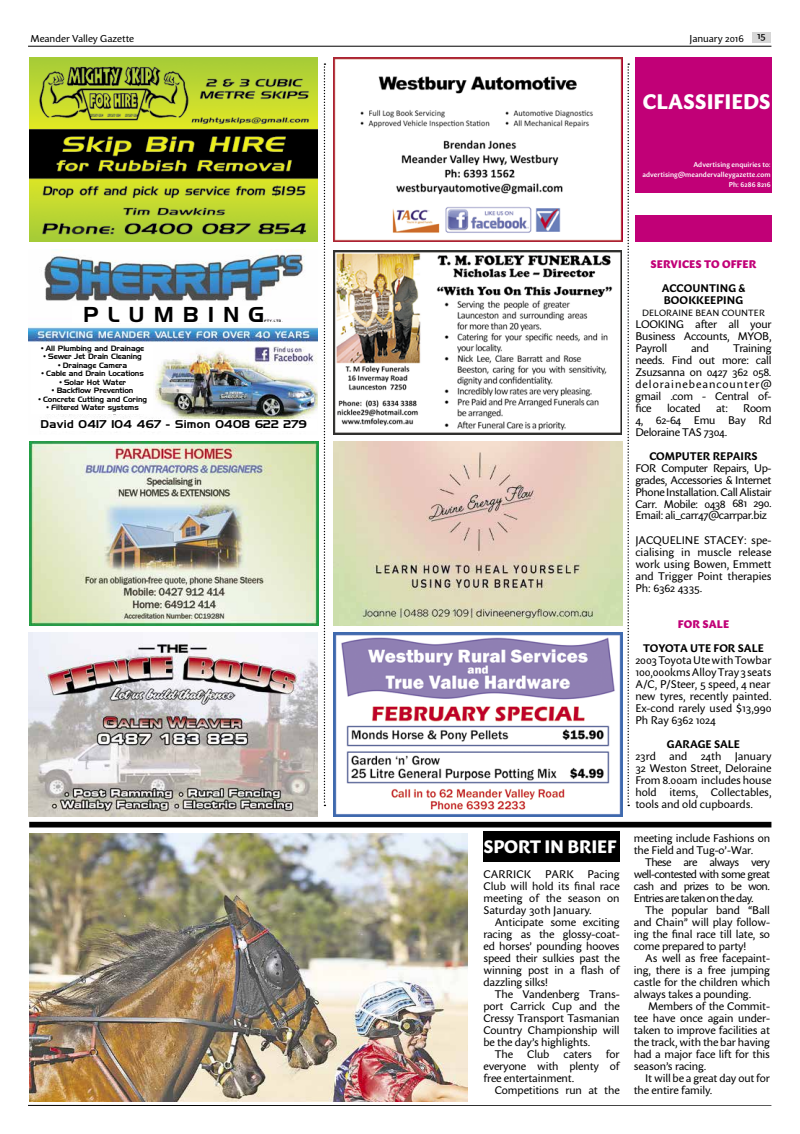
<style>
.page{position:relative;width:800px;height:1134px;background:#fff}
.page>*{position:absolute;margin:0;border:0;box-sizing:border-box;transform-origin:0 0}
.t1{font:800 21px "Sharik Sans";letter-spacing:-.005em;color:#fff}
.t2{font:21px "Handel Gothic";letter-spacing:.43em;color:#000}
.t3{font:800 18px "Sharik Sans";letter-spacing:-.01em;color:#fff}
.t4{font:11px/12px "Sharik Sans";letter-spacing:-.01em;color:#000;text-align:justify}
.t5{font:700 11px/12px "Sharik Sans";color:#000}
.t6{font:11px "Handel Gothic";letter-spacing:.03em;color:#000}
.t7{font:11px "Sharik Sans";letter-spacing:-.03em;color:#000}
.t8{font:900 11px "Sharik Sans";letter-spacing:.01em;color:#c10077}
.t9{font:11px "Sharik Sans";letter-spacing:.01em;color:#000}
.t10{font:10px "Sharik Sans";letter-spacing:-.005em;color:#000}
.t11{font:500 10px "Sharik Sans";color:#000}
.t12{font:9px "Sharik Sans";letter-spacing:.01em;color:#000}
.t13{font:7.5px "Handel Gothic";letter-spacing:-.01em;color:#000}
.t14{font:600 7px/10px "Sharik Sans";letter-spacing:.01em;color:#fff;text-align:right}
.t15{font:3px "Handel Gothic";letter-spacing:.26em;color:#000}
</style>
<div class="page">
<div style="left:751px;top:32px;width:19px;height:11px;background:#d6d6d6"></div>
<hr style="left:28px;top:46px;width:743px;height:1px;background:#000">
<svg style="left:28px;top:1105px;width:743px;height:1px"></svg>
<img style="left:333px;top:441px;width:289px;height:184px">
<img style="left:333px;top:58px;width:289px;height:184px">
<div style="left:635px;top:58px;width:136px;height:135px;background:#c10077"></div>
<div style="left:635px;top:215px;width:136px;height:27px;background:#c10077"></div>
<svg style="left:627px;top:63px;width:2px;height:743px"></svg>
<img style="left:28px;top:250px;width:290px;height:169px">
<div style="left:72px;top:306px;width:192px;height:17px;background:#fff"></div>
<div style="left:264px;top:320px;width:19px;height:5px;background:#fff"></div>
<div style="left:31px;top:345px;width:122px;height:69px;background:#fff"></div>
<img style="left:333px;top:250px;width:288px;height:184px">
<img style="left:29px;top:58px;width:288px;height:184px">
<svg style="left:323px;top:63px;width:2px;height:743px"></svg>
<img style="left:29px;top:441px;width:289px;height:184px">
<div style="left:29px;top:822px;width:742px;height:5px;background:#000"></div>
<img style="left:28px;top:632px;width:289px;height:185px">
<img style="left:333px;top:632px;width:289px;height:185px">
<div style="left:483px;top:831px;width:136px;height:30px;background:#000"></div>
<img style="left:29px;top:833px;width:438px;height:268px">
<p class="t10" style="left:30px;top:32px;width:105px">Meander Valley Gazette</p>
<p class="t11" style="left:756px;top:29px;width:10px">15</p>
<p class="t10" style="left:689px;top:32px;width:56px">January 2016</p>
<h1 class="t1" style="left:642px;top:87px;width:129px">CLASSIFIEDS</h1>
<h1 class="t2" style="left:83px;top:305px;width:182px">PLUMBING</h1>
<p class="t15" style="left:264px;top:320px;width:20px">PTY.LTD.</p>
<p class="t13" style="left:40px;top:345px;width:105px">• All Plumbing and Drainage</p>
<p class="t13" style="left:42px;top:353px;width:101px">• Sewer Jet Drain Cleaning</p>
<p class="t13" style="left:57px;top:362px;width:71px">• Drainage Camera</p>
<p class="t13" style="left:41px;top:370px;width:105px">• Cable and Drain Locations</p>
<p class="t13" style="left:58px;top:379px;width:69px">• Solar Hot Water</p>
<p class="t13" style="left:51px;top:387px;width:84px">• Backflow Prevention</p>
<p class="t13" style="left:37px;top:396px;width:111px">• Concrete Cutting and Coring</p>
<p class="t13" style="left:46px;top:404px;width:95px">• Filtered Water systems</p>
<p class="t6" style="left:41px;top:419px;width:267px">David 0417 104 467 - Simon 0408 622 279</p>
<p class="t14" style="left:642px;top:159px;width:130px">Advertising enquiries to: advertising@meandervalleygazette.com<br>Ph: 6286 8216</p>
<h2 class="t3" style="left:483px;top:834px;width:134px">SPORT IN BRIEF</h2>
<p class="t9" style="left:483px;top:867px;width:49px">CARRICK</p>
<p class="t4" style="left:545px;top:868px;width:30px">PARK</p>
<p class="t4" style="left:483px;top:868px;width:138px;text-indent:104px">Pacing Club will hold its final race meeting of the season on Saturday 30th January.</p>
<p class="t4" style="left:483px;top:916px;width:138px;text-indent:11px">Anticipate some exciting racing as the glossy-coat&shy;ed horses’ pounding hooves speed their sulkies past the winning post in a flash of dazzling silks!</p>
<p class="t4" style="left:494px;top:988px;width:126px">The Vandenberg Trans-</p>
<p class="t4" style="left:483px;top:1000px;width:138px">port Carrick Cup and the</p>
<p class="t4" style="left:483px;top:1012px;width:138px">Cressy Transport Tasmanian</p>
<p class="t4" style="left:483px;top:1024px;width:138px">Country Championship will</p>
<p class="t4" style="left:483px;top:1036px;width:108px">be the day’s highlights.</p>
<p class="t4" style="left:494px;top:1048px;width:20px">The</p>
<p class="t4" style="left:527px;top:1048px;width:24px">Club</p>
<p class="t4" style="left:563px;top:1048px;width:30px">caters</p>
<p class="t4" style="left:483px;top:1048px;width:138px;text-indent:122px">for everyone with plenty of free entertainment.</p>
<p class="t4" style="left:494px;top:1084px;width:126px">Competitions run at the</p>
<p class="t8" style="left:650px;top:256px;width:107px">SERVICES TO OFFER</p>
<p class="t5" style="left:661px;top:281px;width:85px">ACCOUNTING &amp;<br>BOOKKEEPING</p>
<p class="t12" style="left:641px;top:306px;width:124px">DELORAINE BEAN COUNTER</p>
<p class="t4" style="left:635px;top:317px;width:138px">LOOKING after all your Business Accounts, MYOB, Payroll</p>
<p class="t4" style="left:690px;top:341px;width:19px">and</p>
<p class="t4" style="left:635px;top:341px;width:138px;text-indent:98px">Training needs. Find out more: call Zsuzsanna on 0427 362 058. delorainebeancounter@ gmail .com - Central of&shy;fice</p>
<p class="t4" style="left:666px;top:401px;width:35px">located</p>
<p class="t4" style="left:715px;top:401px;width:13px">at:</p>
<p class="t4" style="left:635px;top:401px;width:138px;text-indent:108px">Room 4, 62-64 Emu Bay Rd Deloraine TAS 7304.</p>
<p class="t5" style="left:649px;top:449px;width:110px">COMPUTER REPAIRS</p>
<p class="t4" style="left:635px;top:461px;width:138px">FOR Computer Repairs, Up&shy;grades, Accessories &amp; Internet Phone Installation. Call Alistair Carr. Mobile: 0438 681 290.</p>
<p class="t7" style="left:635px;top:507px;width:133px">Email: ali_carr47@carrpar.biz</p>
<p class="t4" style="left:635px;top:533px;width:138px">JACQUELINE STACEY: spe&shy;cialising in muscle release work using Bowen, Emmett and Trigger Point therapies Ph: 6362 4335.</p>
<p class="t8" style="left:677px;top:616px;width:53px">FOR SALE</p>
<p class="t5" style="left:643px;top:641px;width:122px">TOYOTA UTE FOR SALE</p>
<p class="t4" style="left:635px;top:653px;width:138px">2003 Toyota Ute with Towbar 100,000kms Alloy Tray 3 seats A/C, P/Steer, 5 speed, 4 near new tyres, recently painted.<br>Ex-cond rarely used $13,990<br>Ph Ray 6362 1024</p>
<p class="t5" style="left:666px;top:737px;width:75px">GARAGE SALE</p>
<p class="t4" style="left:635px;top:749px;width:138px">23rd and 24th January 32 Weston Street, Deloraine From 8.00am includes house hold items, Collectables, tools and old cupboards.</p>
<p class="t4" style="left:633px;top:832px;width:138px">meeting include Fashions on the Field and Tug-o’-War.</p>
<p class="t4" style="left:633px;top:856px;width:138px;text-indent:11px">These are always very well-contested with some great cash and prizes to be won.<br>Entries are taken on the day.</p>
<p class="t4" style="left:633px;top:904px;width:138px;text-indent:11px">The popular band “Ball and Chain” will play follow&shy;ing the final race till late, so come prepared to party!</p>
<p class="t4" style="left:633px;top:952px;width:138px;text-indent:11px">As well as free facepaint&shy;ing, there is a free jumping castle for the children which always takes a pounding.</p>
<p class="t4" style="left:633px;top:1000px;width:138px;text-indent:14px">Members of the Commit&shy;tee have once again under&shy;taken to improve facilities at the track, with the bar having had a major face lift for this season’s racing.</p>
<p class="t4" style="left:633px;top:1072px;width:138px;text-indent:11px">It will be a great day out for the entire family.</p>
</div>
